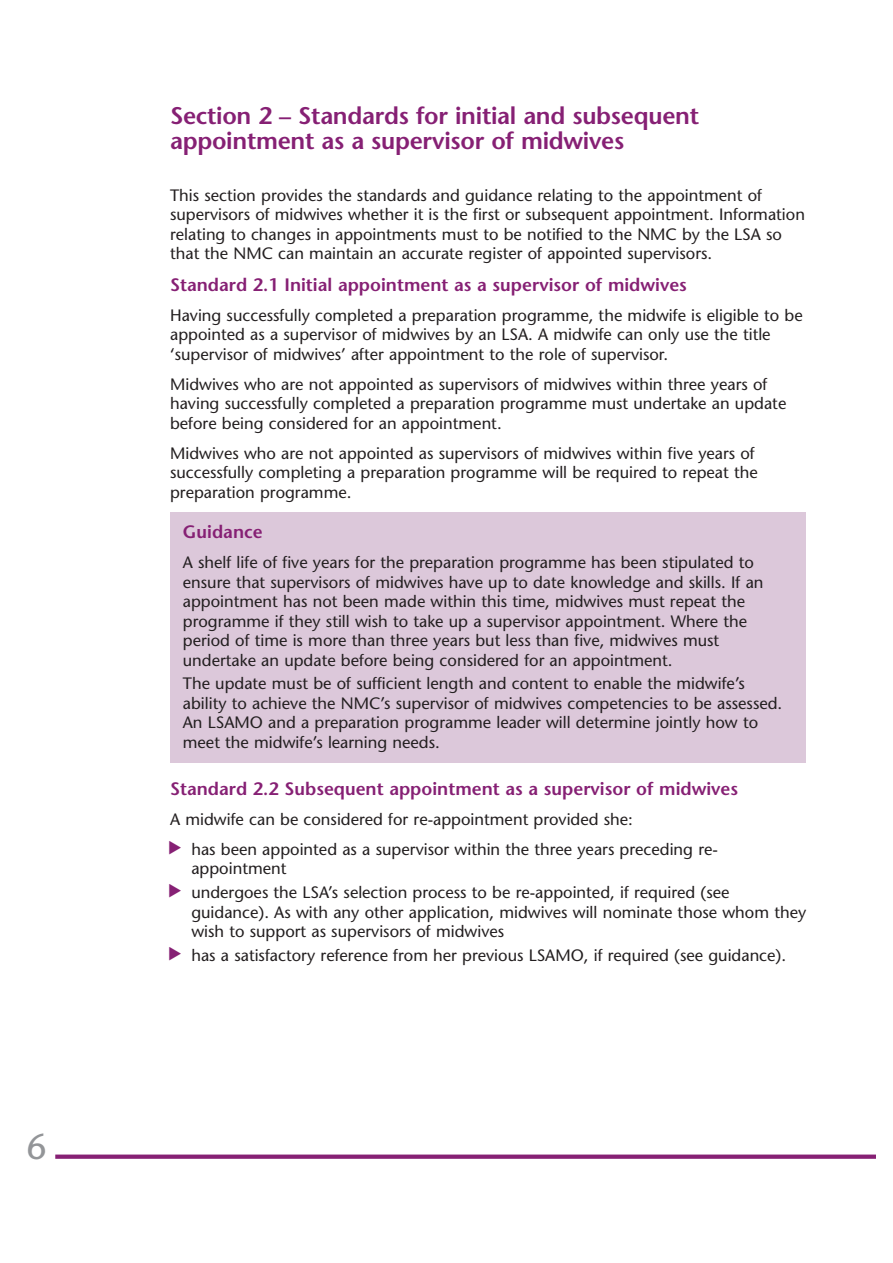
<style>
.page{position:relative;width:893px;height:1263px;background:#fff}
.page>*{position:absolute;margin:0;border:0;box-sizing:border-box;transform-origin:0 0}
.t1{font:36px "Stone Sans";color:#939598}
.t2{font:600 24px/25.5px "Stone Sans";letter-spacing:-.01em;color:#862074}
.t3{font:600 18px "Stone Sans";color:#862074}
.t4{font:16.5px/19.5px "Stone Sans";color:#231f20}
</style>
<div class="page">
<div style="left:170px;top:512px;width:636px;height:251px;background:#dcc8da"></div>
<div style="left:55px;top:1154px;width:821px;height:5px;background:#862074"></div>
<h1 class="t1" style="left:26px;top:1132px;width:22px">6</h1>
<h2 class="t2" style="left:170px;top:105px;width:530px">Section 2 – Standards for initial and subsequent appointment as a supervisor of midwives</h2>
<p class="t4" style="left:170px;top:187px;width:636px">This section provides the standards and guidance relating to the appointment of supervisors of midwives whether it is the first or subsequent appointment. Information relating to changes in appointments must to be notified to the NMC by the LSA so that the NMC can maintain an accurate register of appointed supervisors.</p>
<p class="t3" style="left:170px;top:278px;width:518px">Standard 2.1 Initial appointment as a supervisor of midwives</p>
<p class="t4" style="left:170px;top:307px;width:634px">Having successfully completed a preparation programme, the midwife is eligible to be appointed as a supervisor of midwives by an LSA. A midwife can only use the title ‘supervisor of midwives’ after appointment to the role of supervisor.</p>
<p class="t4" style="left:170px;top:376px;width:618px">Midwives who are not appointed as supervisors of midwives within three years of having successfully completed a preparation programme must undertake an update before being considered for an appointment.</p>
<p class="t4" style="left:170px;top:445px;width:589px">Midwives who are not appointed as supervisors of midwives within five years of successfully completing a preparation programme will be required to repeat the preparation programme.</p>
<p class="t3" style="left:183px;top:525px;width:81px">Guidance</p>
<p class="t4" style="left:183px;top:554px;width:582px">A shelf life of five years for the preparation programme has been stipulated to ensure that supervisors of midwives have up to date knowledge and skills. If an appointment has not been made within this time, midwives must repeat the programme if they still wish to take up a supervisor appointment. Where the period of time is more than three years but less than five, midwives must undertake an update before being considered for an appointment.</p>
<p class="t4" style="left:183px;top:675px;width:601px">The update must be of sufficient length and content to enable the midwife’s ability to achieve the NMC’s supervisor of midwives competencies to be assessed.<br>An LSAMO and a preparation programme leader will determine jointly how to meet the midwife’s learning needs.</p>
<p class="t3" style="left:170px;top:782px;width:570px">Standard 2.2 Subsequent appointment as a supervisor of midwives</p>
<p class="t4" style="left:191px;top:806px;width:528px;line-height:30px;text-indent:-21px">A midwife can be considered for re-appointment provided she:<br>has been appointed as a supervisor within the three years preceding re-</p>
<p class="t4" style="left:191px;top:858px;width:540px;line-height:23.7px">appointment<br>undergoes the LSA’s selection process to be re-appointed, if required (see</p>
<p class="t4" style="left:191px;top:904px;width:616px">guidance). As with any other application, midwives will nominate those whom they wish to support as supervisors of midwives</p>
<p class="t4" style="left:191px;top:947px;width:596px">has a satisfactory reference from her previous LSAMO, if required (see guidance).</p>
</div>
